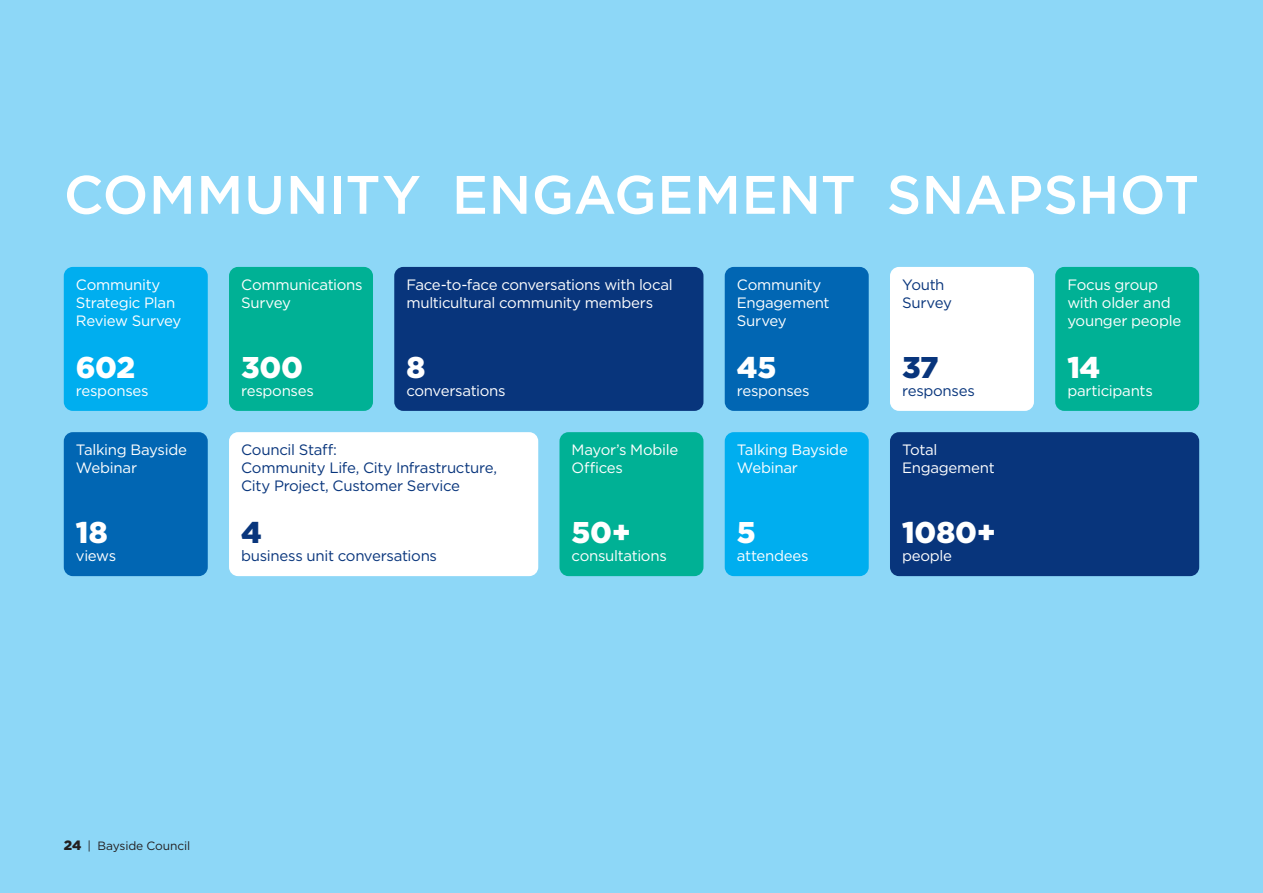
<style>
.page{position:relative;width:1263px;height:893px;background:#8dd7f7}
.page>*{position:absolute;margin:0;border:0;box-sizing:border-box;transform-origin:0 0}
.t1{font:500 54px "Gotham";letter-spacing:.005em;color:#fff}
.t2{font:900 30px "Gotham";letter-spacing:-.01em;color:#fff}
.t3{font:900 30px "Gotham";color:#08357c}
.t4{font:15px/18px "Gotham";letter-spacing:-.02em;color:#fff}
.t5{font:15px/18px "Gotham";letter-spacing:-.02em;color:#08357c}
.t6{font:12px "Gotham";letter-spacing:-.01em;color:#231f20}
.s1{font-weight:900;font-size:13.5px}
</style>
<div class="page">
<div style="left:64px;top:267px;width:144px;height:144px;background:#00aeef;border-radius:9px"></div>
<div style="left:394px;top:267px;width:309px;height:144px;background:#08357c;border-radius:9px"></div>
<div style="left:725px;top:267px;width:144px;height:144px;background:#0166b3;border-radius:9px"></div>
<div style="left:559px;top:432px;width:144px;height:144px;background:#00b195;border-radius:9px"></div>
<div style="left:890px;top:432px;width:309px;height:144px;background:#08357c;border-radius:9px"></div>
<div style="left:1055px;top:267px;width:144px;height:144px;background:#00b195;border-radius:9px"></div>
<div style="left:229px;top:432px;width:309px;height:144px;background:#fff;border-radius:9px"></div>
<div style="left:229px;top:267px;width:144px;height:144px;background:#00b195;border-radius:9px"></div>
<div style="left:725px;top:432px;width:144px;height:144px;background:#00aeef;border-radius:9px"></div>
<div style="left:890px;top:267px;width:144px;height:144px;background:#fff;border-radius:9px"></div>
<div style="left:64px;top:432px;width:144px;height:144px;background:#0166b3;border-radius:9px"></div>
<h1 class="t1" style="left:64px;top:164px;width:1137px">COMMUNITY ENGAGEMENT SNAPSHOT</h1>
<p class="t4" style="left:76px;top:275px;width:107px">Community<br>Strategic Plan<br>Review Survey</p>
<h2 class="t2" style="left:76px;top:350px;width:61px">602</h2>
<p class="t4" style="left:76px;top:381px;width:74px">responses</p>
<p class="t4" style="left:241px;top:275px;width:123px">Communications<br>Survey</p>
<h2 class="t2" style="left:241px;top:350px;width:63px">300</h2>
<p class="t4" style="left:241px;top:381px;width:74px">responses</p>
<p class="t4" style="left:406px;top:275px;width:268px">Face-to-face conversations with local multicultural community members</p>
<h2 class="t2" style="left:406px;top:350px;width:20px">8</h2>
<p class="t4" style="left:406px;top:381px;width:101px">conversations</p>
<p class="t4" style="left:737px;top:275px;width:94px">Community<br>Engagement<br>Survey</p>
<h2 class="t2" style="left:737px;top:350px;width:41px">45</h2>
<p class="t4" style="left:737px;top:381px;width:74px">responses</p>
<p class="t5" style="left:902px;top:275px;width:51px">Youth<br>Survey</p>
<h2 class="t3" style="left:902px;top:350px;width:38px">37</h2>
<p class="t5" style="left:902px;top:381px;width:74px">responses</p>
<p class="t5" style="left:241px;top:441px;width:257px">Council Staff:<br>Community Life, City Infrastructure,<br>City Project, Customer Service</p>
<h2 class="t3" style="left:241px;top:515px;width:22px">4</h2>
<p class="t5" style="left:241px;top:546px;width:197px">business unit conversations</p>
<p class="t4" style="left:76px;top:441px;width:113px">Talking Bayside<br>Webinar</p>
<p class="t4" style="left:572px;top:441px;width:108px">Mayor’s Mobile<br>Offices</p>
<p class="t4" style="left:737px;top:441px;width:113px">Talking Bayside<br>Webinar</p>
<h2 class="t2" style="left:572px;top:515px;width:61px">50+</h2>
<p class="t4" style="left:572px;top:546px;width:97px">consultations</p>
<h2 class="t2" style="left:76px;top:515px;width:33px">18</h2>
<p class="t4" style="left:76px;top:546px;width:42px">views</p>
<h2 class="t2" style="left:737px;top:515px;width:20px">5</h2>
<p class="t4" style="left:737px;top:546px;width:73px">attendees</p>
<p class="t4" style="left:902px;top:441px;width:94px">Total<br>Engagement</p>
<h2 class="t2" style="left:902px;top:515px;width:95px">1080+</h2>
<p class="t4" style="left:902px;top:546px;width:52px">people</p>
<p class="t4" style="left:1067px;top:275px;width:115px">Focus group with older and younger people</p>
<h2 class="t2" style="left:1067px;top:350px;width:34px">14</h2>
<p class="t4" style="left:1067px;top:381px;width:87px">participants</p>
<p class="t6" style="left:64px;top:839px;width:128px"><span class="s1">24</span> | Bayside Council</p>
</div>
